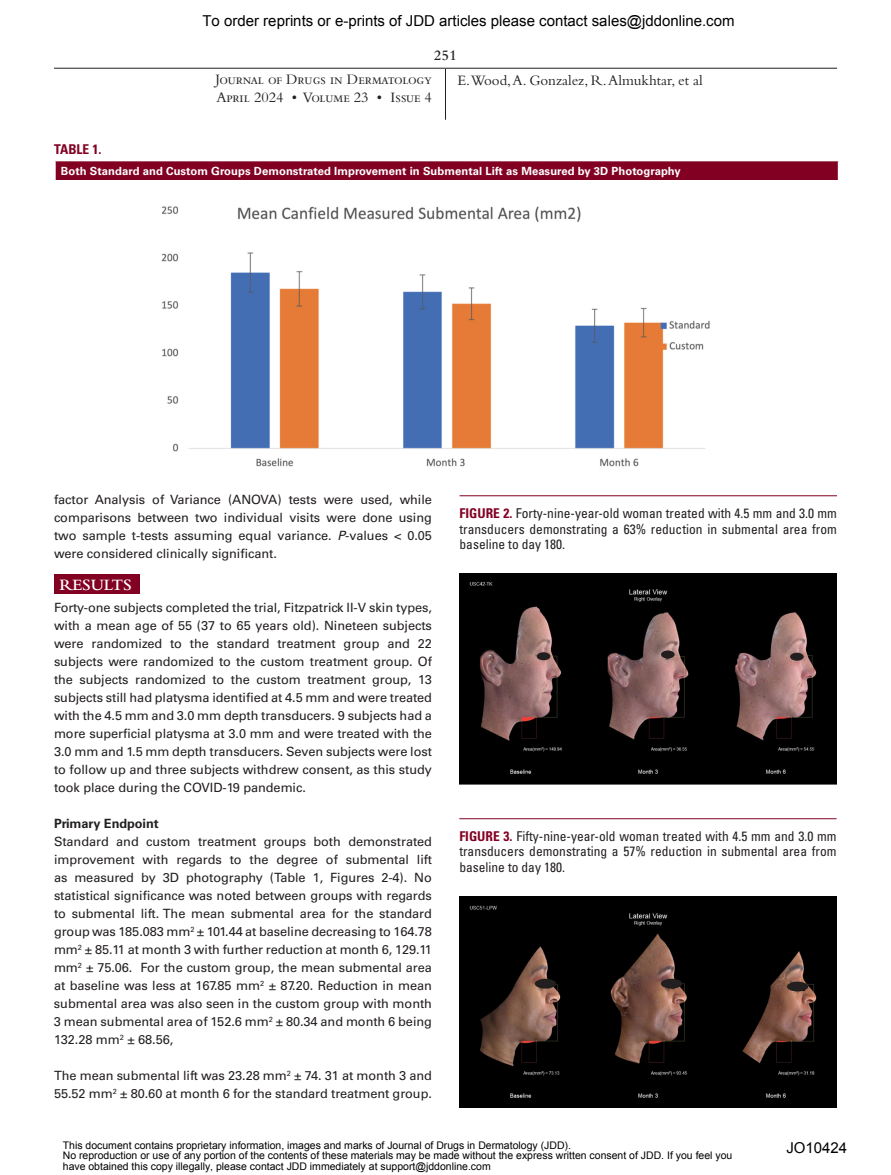
<style>
.page{position:relative;width:891px;height:1175px;background:#fff}
.page>*{position:absolute;margin:0;border:0;box-sizing:border-box;transform-origin:0 0}
.t1{font:600 16.5px "Bembo Std";color:#fff}
.t2{font:15px "Arial";color:#000}
.t3{font:15px/18px "Bembo Std";letter-spacing:-.02em;color:#231f20}
.t4{font:15px "Bembo Std";color:#231f20}
.t5{font:600 15px "Bembo Std";color:#231f20}
.t6{font:condensed 13.5px/15.8px "Univers LT Std";color:#231f20;text-align:justify}
.t7{font:700 condensed 13.5px "Univers LT Std";color:#820123}
.t8{font:12.75px/18px "Univers LT Std";letter-spacing:-.005em;color:#231f20;text-align:justify}
.t9{font:700 12.75px "Univers LT Std";letter-spacing:-.005em;color:#231f20}
.t10{font:700 11.25px "Univers LT Std";letter-spacing:.005em;color:#fff}
.t11{font:10.5px/10.5px "Arial";color:#000}
.s1{font-style:italic}
.s2{font-weight:700;color:#820123}
</style>
<div class="page">
<hr style="left:54px;top:68px;width:261px;height:1px;background:#231f20">
<hr style="left:315px;top:68px;width:131px;height:1px;background:#231f20">
<hr style="left:446px;top:68px;width:130px;height:1px;background:#231f20">
<hr style="left:576px;top:68px;width:261px;height:1px;background:#231f20">
<hr style="left:445px;top:69px;width:1px;height:51px;background:#231f20">
<div style="left:54px;top:574px;width:86px;height:20px;background:#820123"></div>
<div style="left:55px;top:161px;width:784px;height:20px;background:#820123"></div>
<hr style="left:54px;top:180px;width:785px;height:1px;background:#fff">
<svg style="left:55px;top:161px;width:1px;height:19px"></svg>
<svg style="left:838px;top:161px;width:1px;height:19px"></svg>
<img style="left:161px;top:206px;width:549px;height:261px">
<hr style="left:460px;top:495px;width:377px;height:1px;background:#820123">
<img style="left:460px;top:573px;width:377px;height:212px">
<div style="left:537px;top:652px;width:13px;height:8px;background:#231f20;border-radius:50%"></div>
<div style="left:661px;top:650px;width:14px;height:8px;background:#231f20;border-radius:50%"></div>
<div style="left:790px;top:652px;width:14px;height:8px;background:#231f20;border-radius:50%"></div>
<hr style="left:459px;top:818px;width:378px;height:1px;background:#820123">
<img style="left:459px;top:896px;width:378px;height:211px">
<div style="left:535px;top:978px;width:21px;height:10px;background:#231f20;border-radius:50%"></div>
<div style="left:661px;top:978px;width:21px;height:10px;background:#231f20;border-radius:50%"></div>
<div style="left:787px;top:981px;width:21px;height:10px;background:#231f20;border-radius:50%"></div>
<svg style="left:459px;top:495px;width:81px;height:2px"></svg>
<p class="t2" style="left:202px;top:11px;width:534px">To order reprints or e-prints of JDD articles please contact sales@jddonline.com</p>
<p class="t5" style="left:434px;top:47px;width:25px">251</p>
<p class="t3" style="left:216px;top:70px;width:218px">Journal of Drugs in Dermatology<br>April 2024 • Volume 23 • Issue 4</p>
<p class="t4" style="left:457px;top:72px;width:247px">E.Wood, A. Gonzalez, R. Almukhtar, et al</p>
<p class="t7" style="left:54px;top:141px;width:49px">TABLE 1.</p>
<p class="t10" style="left:61px;top:164px;width:621px">Both Standard and Custom Groups Demonstrated Improvement in Submental Lift as Measured by 3D Photography</p>
<p class="t8" style="left:54px;top:491px;width:380px">factor Analysis of Variance (ANOVA) tests were used, while comparisons between two individual visits were done using two sample t-tests assuming equal variance. <span class="s1">P</span>-values &lt; 0.05 were considered clinically significant.</p>
<p class="t1" style="left:59px;top:575px;width:74px">RESULTS</p>
<p class="t8" style="left:54px;top:599px;width:380px">Forty-one subjects completed the trial, Fitzpatrick II-V skin types, with a mean age of 55 (37 to 65 years old). Nineteen subjects were randomized to the standard treatment group and 22 subjects were randomized to the custom treatment group. Of the subjects randomized to the custom treatment group, 13 subjects still had platysma identified at 4.5 mm and were treated with the 4.5 mm and 3.0 mm depth transducers. 9 subjects had a more superficial platysma at 3.0 mm and were treated with the 3.0 mm and 1.5 mm depth transducers. Seven subjects were lost to follow up and three subjects withdrew consent, as this study took place during the COVID-19 pandemic.</p>
<p class="t9" style="left:54px;top:816px;width:106px">Primary Endpoint</p>
<p class="t8" style="left:54px;top:833px;width:380px">Standard and custom treatment groups both demonstrated improvement with regards to the degree of submental lift as measured by 3D photography (Table 1, Figures 2-4). No statistical significance was noted between groups with regards to submental lift. The mean submental area for the standard group was 185.083 mm<sup>2</sup> ± 101.44 at baseline decreasing to 164.78 mm<sup>2</sup> ± 85.11 at month 3 with further reduction at month 6, 129.11 mm<sup>2</sup> ± 75.06. For the custom group, the mean submental area at baseline was less at 167.85 mm<sup>2</sup> ± 87.20. Reduction in mean submental area was also seen in the custom group with month 3 mean submental area of 152.6 mm<sup>2</sup> ± 80.34 and month 6 being 132.28 mm<sup>2</sup> ± 68.56,</p>
<p class="t8" style="left:54px;top:1067px;width:379px">The mean submental lift was 23.28 mm<sup>2</sup> ± 74. 31 at month 3 and<br>55.52 mm<sup>2</sup> ± 80.60 at month 6 for the standard treatment group.</p>
<p class="t6" style="left:460px;top:505px;width:379px"><span class="s2">FIGURE 2.</span> Forty-nine-year-old woman treated with 4.5 mm and 3.0 mm transducers demonstrating a 63% reduction in submental area from baseline to day 180.</p>
<p class="t6" style="left:459px;top:827px;width:379px"><span class="s2">FIGURE 3.</span> Fifty-nine-year-old woman treated with 4.5 mm and 3.0 mm transducers demonstrating a 57% reduction in submental area from baseline to day 180.</p>
<p class="t11" style="left:63px;top:1139px;width:671px">This document contains proprietary information, images and marks of Journal of Drugs in Dermatology (JDD).<br>No reproduction or use of any portion of the contents of these materials may be made without the express written consent of JDD. If you feel you have obtained this copy illegally, please contact JDD immediately at support@jddonline.com</p>
<p class="t2" style="left:786px;top:1137px;width:62px">JO10424</p>
</div>
